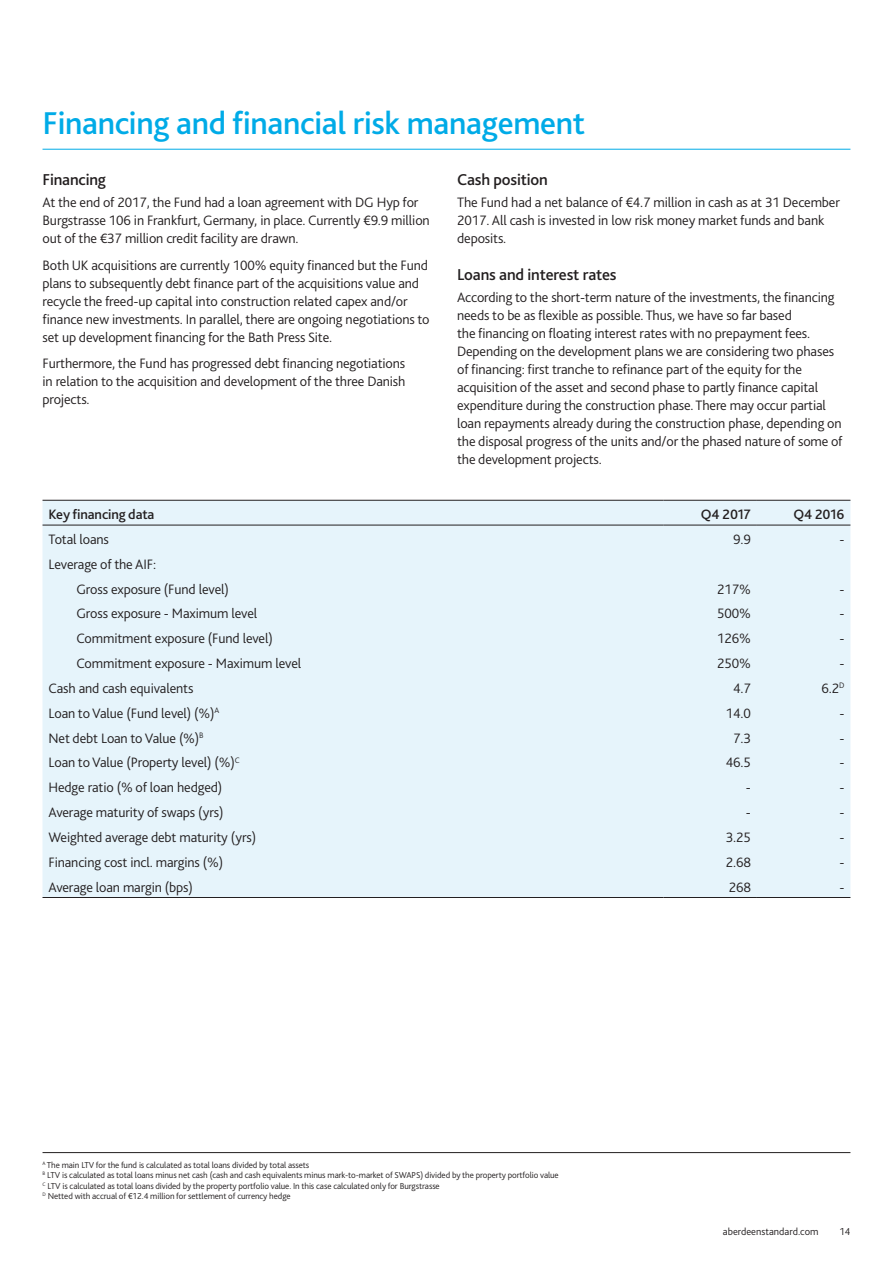
<style>
.page{position:relative;width:893px;height:1263px;background:#fff}
.page>*{position:absolute;margin:0;border:0;box-sizing:border-box;transform-origin:0 0}
.AAM-Lit_Heading_22pt{font:500 33px "Bliss 2";letter-spacing:-.01em;color:#00abe7}
.AAM-Lit_Subhead_11pt{font:500 16.5px "Bliss 2";letter-spacing:-.01em;color:#231f20}
.AAM-Lit_Body_9_5pt_L{font:300 14.25px/18px "Bliss 2";letter-spacing:-.01em;color:#231f20}
.AAM-Lit_Top-Bar_Text{font:500 14.25px "Bliss 2";letter-spacing:-.01em;color:#231f20}
.t1{font:300 10.5px "Bliss 2";color:#231f20}
.AAM-Lit_Footnote_6pt{font:300 9px/10.5px "Bliss 2";letter-spacing:-.01em;color:#231f20}
</style>
<div class="page">
<hr style="left:43px;top:149px;width:807px;height:1px;background:#00abe7">
<div style="left:43px;top:501px;width:807px;height:396px;background:#e6f4fb"></div>
<hr style="left:43px;top:500px;width:620px;height:1px;background:#231f20">
<hr style="left:663px;top:500px;width:94px;height:1px;background:#231f20">
<hr style="left:757px;top:500px;width:93px;height:1px;background:#231f20">
<hr style="left:43px;top:525px;width:620px;height:1px;background:#231f20">
<hr style="left:663px;top:525px;width:94px;height:1px;background:#231f20">
<hr style="left:757px;top:525px;width:93px;height:1px;background:#231f20">
<hr style="left:43px;top:897px;width:620px;height:1px;background:#231f20">
<hr style="left:663px;top:897px;width:94px;height:1px;background:#231f20">
<hr style="left:757px;top:897px;width:93px;height:1px;background:#231f20">
<hr style="left:43px;top:1152px;width:807px;height:1px;background:#231f20">
<p class="AAM-Lit_Heading_22pt" style="left:43px;top:102px;width:544px">Financing and financial risk management</p>
<p class="AAM-Lit_Subhead_11pt" style="left:43px;top:169px;width:65px">Financing</p>
<p class="AAM-Lit_Body_9_5pt_L" style="left:43px;top:193px;width:389px">At the end of 2017, the Fund had a loan agreement with DG Hyp for<br>Burgstrasse 106 in Frankfurt, Germany, in place. Currently €9.9 million out of the €37 million credit facility are drawn.</p>
<p class="AAM-Lit_Body_9_5pt_L" style="left:43px;top:256px;width:389px">Both UK acquisitions are currently 100% equity financed but the Fund plans to subsequently debt finance part of the acquisitions value and recycle the freed-up capital into construction related capex and/or finance new investments. In parallel, there are ongoing negotiations to set up development financing for the Bath Press Site.</p>
<p class="AAM-Lit_Body_9_5pt_L" style="left:43px;top:354px;width:364px;text-align:justify">Furthermore, the Fund has progressed debt financing negotiations in relation to the acquisition and development of the three Danish projects.</p>
<p class="AAM-Lit_Subhead_11pt" style="left:457px;top:169px;width:92px">Cash position</p>
<p class="AAM-Lit_Body_9_5pt_L" style="left:457px;top:193px;width:384px">The Fund had a net balance of €4.7 million in cash as at 31 December<br>2017. All cash is invested in low risk money market funds and bank deposits.</p>
<p class="AAM-Lit_Subhead_11pt" style="left:457px;top:264px;width:161px">Loans and interest rates</p>
<p class="AAM-Lit_Body_9_5pt_L" style="left:457px;top:288px;width:387px">According to the short-term nature of the investments, the financing needs to be as flexible as possible. Thus, we have so far based<br>the financing on floating interest rates with no prepayment fees.<br>Depending on the development plans we are considering two phases of financing: first tranche to refinance part of the equity for the acquisition of the asset and second phase to partly finance capital expenditure during the construction phase. There may occur partial loan repayments already during the construction phase, depending on the disposal progress of the units and/or the phased nature of some of the development projects.</p>
<p class="AAM-Lit_Top-Bar_Text" style="left:49px;top:505px;width:107px">Key financing data</p>
<p class="AAM-Lit_Top-Bar_Text" style="left:701px;top:505px;width:52px">Q4 2017</p>
<p class="AAM-Lit_Top-Bar_Text" style="left:793px;top:505px;width:52px">Q4 2016</p>
<p class="AAM-Lit_Body_9_5pt_L" style="left:49px;top:530px;width:62px">Total loans</p>
<p class="AAM-Lit_Body_9_5pt_L" style="left:733px;top:530px;width:19px">9.9</p>
<p class="AAM-Lit_Body_9_5pt_L" style="left:839px;top:530px;width:7px">-</p>
<p class="AAM-Lit_Body_9_5pt_L" style="left:49px;top:555px;width:109px">Leverage of the AIF:</p>
<p class="AAM-Lit_Body_9_5pt_L" style="left:77px;top:579px;width:154px">Gross exposure (Fund level)</p>
<p class="AAM-Lit_Body_9_5pt_L" style="left:717px;top:579px;width:35px">217%</p>
<p class="AAM-Lit_Body_9_5pt_L" style="left:839px;top:579px;width:7px">-</p>
<p class="AAM-Lit_Body_9_5pt_L" style="left:77px;top:604px;width:182px">Gross exposure - Maximum level</p>
<p class="AAM-Lit_Body_9_5pt_L" style="left:717px;top:604px;width:35px">500%</p>
<p class="AAM-Lit_Body_9_5pt_L" style="left:839px;top:604px;width:7px">-</p>
<p class="AAM-Lit_Body_9_5pt_L" style="left:77px;top:629px;width:198px">Commitment exposure (Fund level)</p>
<p class="AAM-Lit_Body_9_5pt_L" style="left:717px;top:629px;width:35px">126%</p>
<p class="AAM-Lit_Body_9_5pt_L" style="left:839px;top:629px;width:7px">-</p>
<p class="AAM-Lit_Body_9_5pt_L" style="left:77px;top:654px;width:226px">Commitment exposure - Maximum level</p>
<p class="AAM-Lit_Body_9_5pt_L" style="left:717px;top:654px;width:35px">250%</p>
<p class="AAM-Lit_Body_9_5pt_L" style="left:839px;top:654px;width:7px">-</p>
<p class="AAM-Lit_Body_9_5pt_L" style="left:49px;top:679px;width:146px">Cash and cash equivalents</p>
<p class="AAM-Lit_Body_9_5pt_L" style="left:733px;top:679px;width:19px">4.7</p>
<p class="AAM-Lit_Body_9_5pt_L" style="left:821px;top:679px;width:24px">6.2<sup>D</sup></p>
<p class="AAM-Lit_Body_9_5pt_L" style="left:49px;top:704px;width:172px">Loan to Value (Fund level) (%)<sup>A</sup></p>
<p class="AAM-Lit_Body_9_5pt_L" style="left:726px;top:704px;width:27px">14.0</p>
<p class="AAM-Lit_Body_9_5pt_L" style="left:839px;top:704px;width:7px">-</p>
<p class="AAM-Lit_Body_9_5pt_L" style="left:49px;top:728px;width:157px">Net debt Loan to Value (%)<sup>B</sup></p>
<p class="AAM-Lit_Body_9_5pt_L" style="left:733px;top:728px;width:19px">7.3</p>
<p class="AAM-Lit_Body_9_5pt_L" style="left:839px;top:728px;width:7px">-</p>
<p class="AAM-Lit_Body_9_5pt_L" style="left:49px;top:753px;width:193px">Loan to Value (Property level) (%)<sup>C</sup></p>
<p class="AAM-Lit_Body_9_5pt_L" style="left:726px;top:753px;width:27px">46.5</p>
<p class="AAM-Lit_Body_9_5pt_L" style="left:839px;top:753px;width:7px">-</p>
<p class="AAM-Lit_Body_9_5pt_L" style="left:49px;top:778px;width:175px">Hedge ratio (% of loan hedged)</p>
<p class="AAM-Lit_Body_9_5pt_L" style="left:746px;top:778px;width:7px">-</p>
<p class="AAM-Lit_Body_9_5pt_L" style="left:839px;top:778px;width:7px">-</p>
<p class="AAM-Lit_Body_9_5pt_L" style="left:49px;top:803px;width:177px">Average maturity of swaps (yrs)</p>
<p class="AAM-Lit_Body_9_5pt_L" style="left:746px;top:803px;width:7px">-</p>
<p class="AAM-Lit_Body_9_5pt_L" style="left:839px;top:803px;width:7px">-</p>
<p class="AAM-Lit_Body_9_5pt_L" style="left:49px;top:828px;width:209px">Weighted average debt maturity (yrs)</p>
<p class="AAM-Lit_Body_9_5pt_L" style="left:726px;top:828px;width:27px">3.25</p>
<p class="AAM-Lit_Body_9_5pt_L" style="left:839px;top:828px;width:7px">-</p>
<p class="AAM-Lit_Body_9_5pt_L" style="left:49px;top:852px;width:176px">Financing cost incl. margins (%)</p>
<p class="AAM-Lit_Body_9_5pt_L" style="left:726px;top:852px;width:27px">2.68</p>
<p class="AAM-Lit_Body_9_5pt_L" style="left:839px;top:852px;width:7px">-</p>
<p class="AAM-Lit_Body_9_5pt_L" style="left:49px;top:877px;width:146px">Average loan margin (bps)</p>
<p class="AAM-Lit_Body_9_5pt_L" style="left:729px;top:877px;width:24px">268</p>
<p class="AAM-Lit_Body_9_5pt_L" style="left:839px;top:877px;width:7px">-</p>
<p class="AAM-Lit_Footnote_6pt" style="left:43px;top:1159px;width:518px"><sup>A</sup> The main LTV for the fund is calculated as total loans divided by total assets<br><sup>B</sup> LTV is calculated as total loans minus net cash (cash and cash equivalents minus mark-to-market of SWAPS) divided by the property portfolio value <sup>C</sup> LTV is calculated as total loans divided by the property portfolio value. In this case calculated only for Burgstrasse<br><sup>D</sup> Netted with accrual of €12.4 million for settlement of currency hedge</p>
<p class="t1" style="left:723px;top:1225px;width:97px">aberdeenstandard.com</p>
<p class="t1" style="left:839px;top:1225px;width:12px">14</p>
</div>
